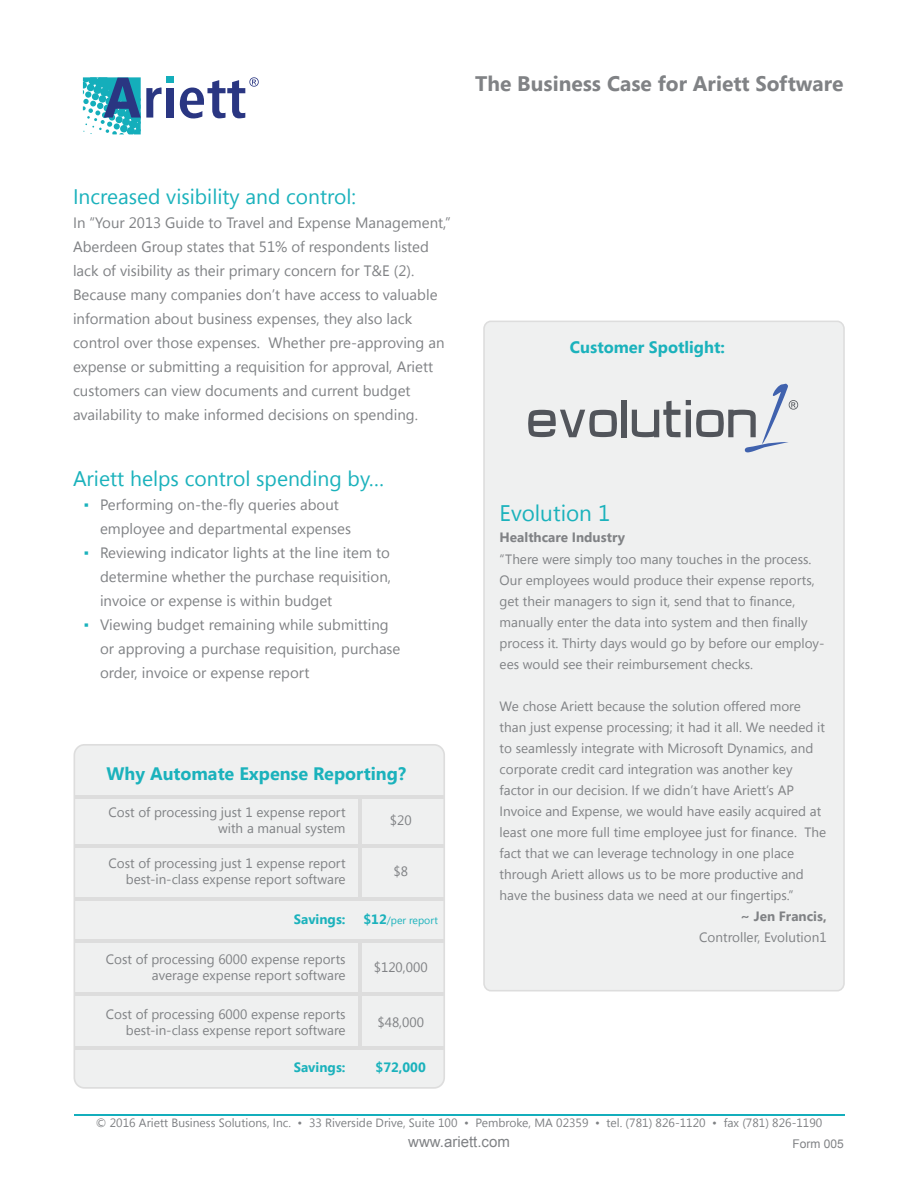
<style>
.page{position:relative;width:918px;height:1189px;background:#fff}
.page>*{position:absolute;margin:0;border:0;box-sizing:border-box;transform-origin:0 0}
.t1{font:22.5px "Segoe UI";color:#1bb2bc}
.t2{font:21.15px "Segoe UI";color:#1bb2bc}
.t3{font:700 21px "Segoe UI";color:#808285}
.t4{font:21px "Segoe UI";color:#1bb2bc}
.t5{font:700 18px "Segoe UI";color:#1bb2bc}
.t6{font:700 16.5px "Segoe UI";color:#1bb2bc}
.t7{font:15px/24px "Segoe UI";color:#808285}
.t8{font:15px "Arial";color:#808285}
.t9{font:13.5px/21px "Segoe UI";color:#808285;text-align:right}
.t10{font:700 13.5px "Segoe UI";color:#808285}
.t11{font:700 13.5px "Segoe UI";color:#1bb2bc}
.t12{font:12px "Segoe UI";color:#808285}
.t13{font:12px "Arial";color:#808285}
.t14{font:10.5px "Segoe UI";color:#1bb2bc}
.s1{color:#1bb2bc}
.s2{font-weight:700;font-size:13.5px}
</style>
<div class="page">
<div style="left:484px;top:321px;width:360px;height:669px;background:#eff0f0;border-radius:7px"></div>
<div style="left:483px;top:320px;width:362px;height:671px;border:2px solid #ddd;border-radius:7px"></div>
<hr style="left:74px;top:1113px;width:770px;height:2px;background:#14aebc">
<div style="left:166px;top:76px;width:8px;height:6px;background:#14aebb"></div>
<svg style="left:83px;top:77px;width:79px;height:57px"></svg>
<div style="left:166px;top:88px;width:8px;height:29px;background:#2a3682"></div>
<svg style="left:179px;top:77px;width:80px;height:42px"></svg>
<div style="left:74px;top:744px;width:370px;height:343px;background:#eff0f0;border-radius:10px"></div>
<div style="left:74px;top:743px;width:371px;height:345px;border:2px solid #ddd;border-radius:10px"></div>
<hr style="left:358px;top:939px;width:3px;height:109px;background:#ddd">
<svg style="left:75px;top:991px;width:369px;height:4px"></svg>
<hr style="left:75px;top:939px;width:369px;height:3px;background:#ddd">
<hr style="left:75px;top:1046px;width:369px;height:3px;background:#ddd">
<hr style="left:358px;top:796px;width:3px;height:102px;background:#ddd">
<hr style="left:75px;top:843px;width:369px;height:3px;background:#ddd">
<hr style="left:75px;top:795px;width:369px;height:3px;background:#ddd">
<hr style="left:75px;top:896px;width:369px;height:3px;background:#ddd">
<svg style="left:528px;top:409px;width:89px;height:28px"></svg>
<div style="left:622px;top:400px;width:5px;height:37px;background:#52555b"></div>
<svg style="left:632px;top:383px;width:166px;height:69px"></svg>
<h3 class="t3" style="left:475px;top:68px;width:370px">The Business Case for Ariett Software</h3>
<h3 class="t4" style="left:73px;top:182px;width:285px">Increased visibility and control:</h3>
<p class="t7" style="left:73px;top:210px;width:379px">In “Your 2013 Guide to Travel and Expense Management,” Aberdeen Group states that 51% of respondents listed lack of visibility as their primary concern for T&amp;E (2).<br>Because many companies don’t have access to valuable information about business expenses, they also lack control over those expenses. Whether pre-approving an expense or submitting a requisition for approval, Ariett customers can view documents and current budget availability to make informed decisions on spending.</p>
<h2 class="t2" style="left:73px;top:463px;width:313px">Ariett helps control spending by…</h2>
<p class="t7" style="left:100px;top:491px;width:253px;text-indent:-16px"><span class="s1">▪</span> Performing on-the-fly queries about employee and departmental expenses</p>
<p class="t7" style="left:100px;top:539px;width:293px;text-align:justify;text-indent:-16px"><span class="s1">▪</span> Reviewing indicator lights at the line item to determine whether the purchase requisition, invoice or expense is within budget</p>
<p class="t7" style="left:100px;top:611px;width:302px;text-indent:-16px"><span class="s1">▪</span> Viewing budget remaining while submitting or approving a purchase requisition, purchase order, invoice or expense report</p>
<h3 class="t5" style="left:106px;top:760px;width:301px">Why Automate Expense Reporting?</h3>
<p class="t9" style="left:109px;top:804px;width:239px;line-height:15.9px">Cost of processing just 1 expense report with a manual system</p>
<p class="t9" style="left:109px;top:854px;width:239px;line-height:15.9px">Cost of processing just 1 expense report best-in-class expense report software</p>
<p class="t11" style="left:294px;top:908px;width:53px">Savings:</p>
<p class="t14" style="left:364px;top:912px;width:76px"><span class="s2">$12</span>/per report</p>
<p class="t9" style="left:390px;top:809px;width:23px">$20</p>
<p class="t9" style="left:393px;top:860px;width:16px">$8</p>
<p class="t9" style="left:106px;top:950px;width:241px;line-height:15.9px">Cost of processing 6000 expense reports average expense report software</p>
<p class="t9" style="left:106px;top:1005px;width:241px;line-height:15.9px">Cost of processing 6000 expense reports best-in-class expense report software</p>
<p class="t11" style="left:294px;top:1057px;width:53px">Savings:</p>
<p class="t11" style="left:376px;top:1057px;width:52px">$72,000</p>
<p class="t9" style="left:374px;top:956px;width:55px">$120,000</p>
<p class="t9" style="left:377px;top:1011px;width:48px">$48,000</p>
<p class="t6" style="left:570px;top:335px;width:157px">Customer Spotlight:</p>
<h1 class="t1" style="left:500px;top:497px;width:112px">Evolution 1</h1>
<p class="t10" style="left:500px;top:528px;width:127px">Healthcare Industry</p>
<p class="t9" style="left:500px;top:547px;width:326px;text-align:left">“There were simply too many touches in the process.<br>Our employees would produce their expense reports, get their managers to sign it, send that to finance, manually enter the data into system and then finally process it. Thirty days would go by before our employ&shy;ees would see their reimbursement checks.</p>
<p class="t9" style="left:500px;top:694px;width:328px;text-align:left">We chose Ariett because the solution offered more than just expense processing; it had it all. We needed it to seamlessly integrate with Microsoft Dynamics, and corporate credit card integration was another key factor in our decision. If we didn’t have Ariett’s AP Invoice and Expense, we would have easily acquired at least one more full time employee just for finance. The fact that we can leverage technology in one place through Ariett allows us to be more productive and have the business data we need at our fingertips.”</p>
<p class="t10" style="left:741px;top:906px;width:88px">~ Jen Francis,</p>
<p class="t9" style="left:699px;top:925px;width:129px">Controller, Evolution1</p>
<p class="t12" style="left:96px;top:1113px;width:728px">© 2016 Ariett Business Solutions, Inc. • 33 Riverside Drive, Suite 100 • Pembroke, MA 02359 • tel. (781) 826-1120 • fax (781) 826-1190</p>
<p class="t8" style="left:408px;top:1131px;width:103px">www.ariett.com</p>
<p class="t13" style="left:793px;top:1135px;width:53px">Form 005</p>
</div>
